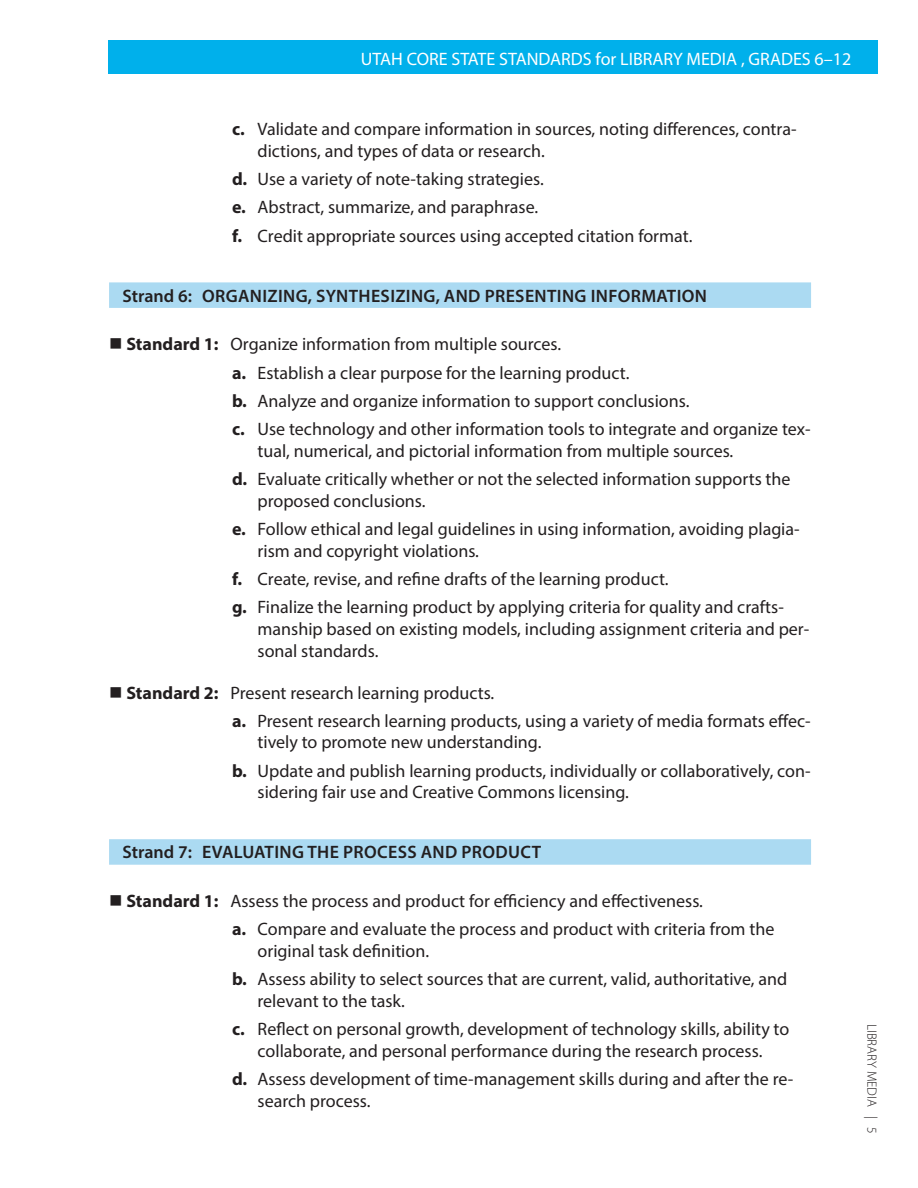
<style>
.page{position:relative;width:918px;height:1188px;background:#fff}
.page>*{position:absolute;margin:0;border:0;box-sizing:border-box;transform-origin:0 0}
.t1{font:18px/21.6px "Myriad Pro";color:#231f20}
.t2{font:600 18px "Myriad Pro";letter-spacing:.02em;color:#231f20}
.t3{font:18px "Myriad Pro";color:#fff}
.t4{font:300 13.5px "Myriad Pro";color:#231f20}
.s1{font-weight:700}
</style>
<div class="page">
<div style="left:108px;top:40px;width:770px;height:34px;background:#00b0eb"></div>
<div style="left:109px;top:282px;width:702px;height:26px;background:#abdaf2"></div>
<div style="left:109px;top:839px;width:702px;height:26px;background:#abdaf2"></div>
<p class="t3" style="left:361px;top:47px;width:492px">UTAH CORE STATE STANDARDS for LIBRARY MEDIA , GRADES 6–12</p>
<p class="t1" style="left:258px;top:118px;width:541px;text-indent:-26px"><span class="s1">c.</span> Validate and compare information in sources, noting diferences, contra&shy;dictions, and types of data or research.</p>
<p class="t1" style="left:232px;top:168px;width:313px"><span class="s1">d.</span> Use a variety of note-taking strategies.</p>
<p class="t1" style="left:232px;top:196px;width:308px"><span class="s1">e.</span> Abstract, summarize, and paraphrase.</p>
<p class="t1" style="left:232px;top:225px;width:462px"><span class="s1">f.</span> Credit appropriate sources using accepted citation format.</p>
<p class="t2" style="left:123px;top:284px;width:586px">Strand 6: ORGANIZING, SYNTHESIZING, AND PRESENTING INFORMATION</p>
<p class="t1" style="left:126px;top:333px;width:436px"><span class="s1">Standard 1:</span> Organize information from multiple sources.</p>
<p class="t1" style="left:232px;top:361px;width:399px"><span class="s1">a.</span> Establish a clear purpose for the learning product.</p>
<p class="t1" style="left:232px;top:390px;width:459px"><span class="s1">b.</span> Analyze and organize information to support conclusions.</p>
<p class="t1" style="left:258px;top:418px;width:555px;text-indent:-26px"><span class="s1">c.</span> Use technology and other information tools to integrate and organize tex&shy;tual, numerical, and pictorial information from multiple sources.</p>
<p class="t1" style="left:258px;top:468px;width:534px;text-indent:-26px"><span class="s1">d.</span> Evaluate critically whether or not the selected information supports the proposed conclusions.</p>
<p class="t1" style="left:258px;top:518px;width:544px;text-indent:-26px"><span class="s1">e.</span> Follow ethical and legal guidelines in using information, avoiding plagia&shy;rism and copyright violations.</p>
<p class="t1" style="left:232px;top:568px;width:438px"><span class="s1">f.</span> Create, revise, and refne drafts of the learning product.</p>
<p class="t1" style="left:258px;top:596px;width:553px;text-indent:-26px"><span class="s1">g.</span> Finalize the learning product by applying criteria for quality and crafts&shy;manship based on existing models, including assignment criteria and per&shy;sonal standards.</p>
<p class="t1" style="left:126px;top:681px;width:369px"><span class="s1">Standard 2:</span> Present research learning products.</p>
<p class="t1" style="left:258px;top:710px;width:555px;text-indent:-26px"><span class="s1">a.</span> Present research learning products, using a variety of media formats efec&shy;tively to promote new understanding.</p>
<p class="t1" style="left:258px;top:760px;width:555px;text-indent:-26px"><span class="s1">b.</span> Update and publish learning products, individually or collaboratively, con&shy;sidering fair use and Creative Commons licensing.</p>
<p class="t2" style="left:123px;top:841px;width:420px">Strand 7: EVALUATING THE PROCESS AND PRODUCT</p>
<p class="t1" style="left:126px;top:890px;width:578px"><span class="s1">Standard 1:</span> Assess the process and product for efciency and efectiveness.</p>
<p class="t1" style="left:258px;top:918px;width:518px;text-indent:-26px"><span class="s1">a.</span> Compare and evaluate the process and product with criteria from the original task defnition.</p>
<p class="t1" style="left:258px;top:968px;width:531px;text-indent:-26px"><span class="s1">b.</span> Assess ability to select sources that are current, valid, authoritative, and relevant to the task.</p>
<p class="t1" style="left:232px;top:1018px;width:559px;text-align:center"><span class="s1">c.</span> Refect on personal growth, development of technology skills, ability to collaborate, and personal performance during the research process.</p>
<p class="t1" style="left:258px;top:1068px;width:537px;text-indent:-26px"><span class="s1">d.</span> Assess development of time-management skills during and after the re&shy;search process.</p>
<p class="t4" style="left:880px;top:1024px;width:112px;rotate:90deg">LIBRARY MEDIA | 5</p>
</div>
